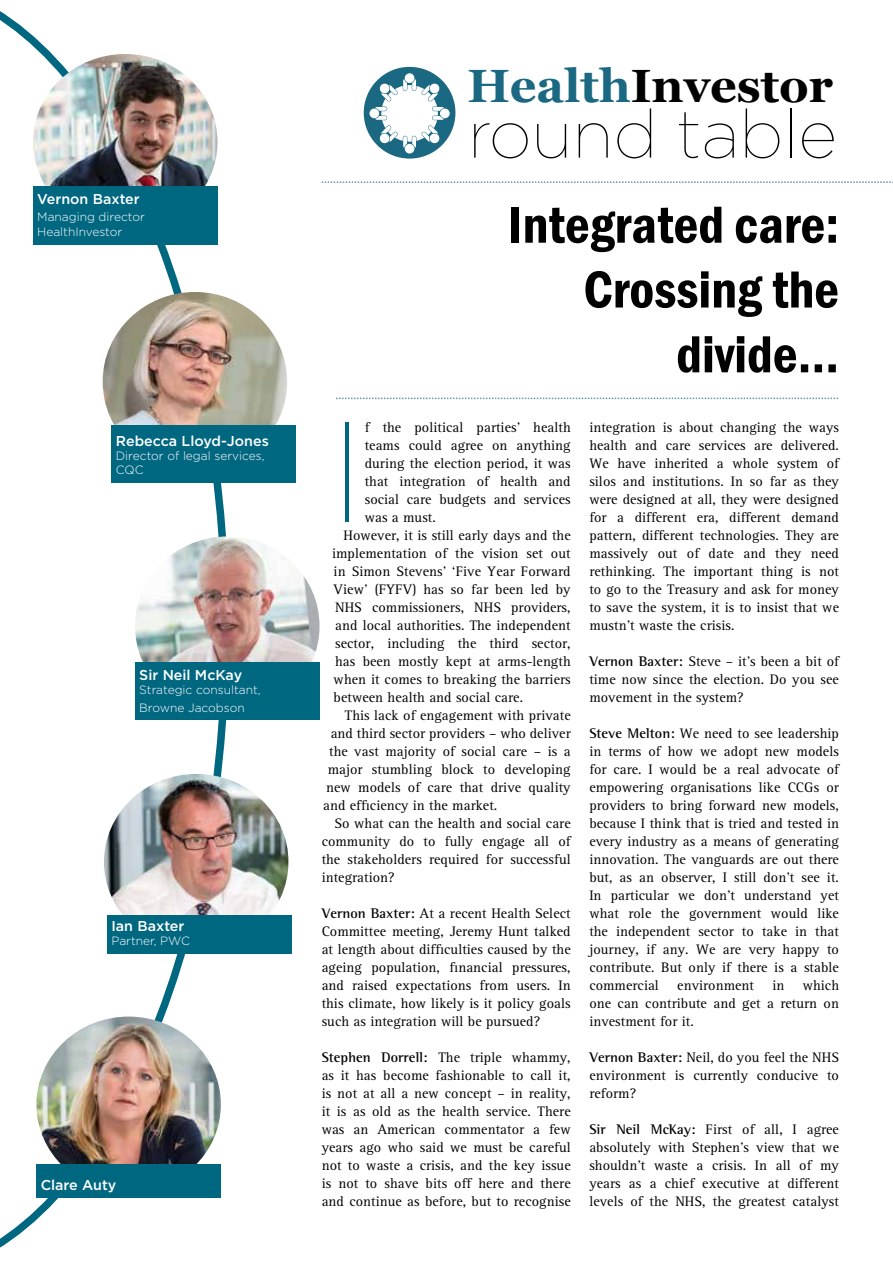
<style>
.page{position:relative;width:893px;height:1263px;background:#fff}
.page>*{position:absolute;margin:0;border:0;box-sizing:border-box;transform-origin:0 0}
.t1{font:100 142.8px "Gotham";color:#006781}
.t2{font:100 67.35px "Gotham";color:#000}
.t3{font:600 condensed 54px/64.8px "Franklin Gothic";color:#000;text-align:right}
.t4{font:700 46.65px "Georgia";color:#000}
.t5{font:14.25px/18px "Agfa Rotis Serif";letter-spacing:.005em;color:#000;text-align:justify}
.t6{font:500 14.25px "Gotham";color:#fff}
.t7{font:300 12px/14.4px "Gotham";color:#fff}
.s1{color:#1a6881}
.s2{font-family:"Agfa Rotis Semi Serif";font-weight:700}
</style>
<div class="page">
<svg style="left:0;top:11px;width:227px;height:1237px"></svg>
<svg style="left:336px;top:398px;width:502px;height:1px"></svg>
<img style="left:103px;top:292px;width:184px;height:179px">
<img style="left:104px;top:774px;width:184px;height:176px">
<img style="left:36px;top:1016px;width:185px;height:148px">
<img style="left:135px;top:536px;width:185px;height:126px">
<img style="left:33px;top:54px;width:185px;height:176px">
<div style="left:112px;top:425px;width:184px;height:58px;background:#006781"></div>
<div style="left:107px;top:915px;width:185px;height:39px;background:#006781"></div>
<div style="left:36px;top:1164px;width:185px;height:34px;background:#006781"></div>
<div style="left:135px;top:662px;width:185px;height:58px;background:#006781"></div>
<div style="left:33px;top:186px;width:184px;height:58px;background:#006781"></div>
<div style="left:364px;top:67px;width:91px;height:92px;background:#1a6881;border-radius:50%"></div>
<div style="left:405px;top:144px;width:9px;height:9px;background:#fff;border-radius:50%"></div>
<div style="left:405px;top:73px;width:9px;height:10px;background:#fff;border-radius:50%"></div>
<div style="left:440px;top:109px;width:10px;height:9px;background:#fff;border-radius:50%"></div>
<div style="left:369px;top:109px;width:10px;height:9px;background:#fff;border-radius:50%"></div>
<svg style="left:375px;top:79px;width:69px;height:69px"></svg>
<svg style="left:322px;top:181px;width:571px;height:2px"></svg>
<p class="t6" style="left:37px;top:190px;width:104px">Vernon Baxter</p>
<p class="t7" style="left:37px;top:210px;width:109px">Managing director<br>HealthInvestor</p>
<p class="t6" style="left:116px;top:431px;width:154px">Rebecca Lloyd-Jones</p>
<p class="t7" style="left:116px;top:448px;width:150px">Director of legal services,<br>CQC</p>
<p class="t6" style="left:139px;top:666px;width:104px">Sir Neil McKay</p>
<p class="t7" style="left:139px;top:681px;width:123px;line-height:17.1px">Strategic consultant,<br>Browne Jacobson</p>
<p class="t6" style="left:111px;top:917px;width:75px">Ian Baxter</p>
<p class="t7" style="left:111px;top:934px;width:80px">Partner, PWC</p>
<p class="t6" style="left:41px;top:1175px;width:77px">Clare Auty</p>
<h3 class="t4" style="left:467px;top:60px;width:367px"><span class="s1">Health</span>Investor</h3>
<h2 class="t2" style="left:468px;top:98px;width:371px">round table</h2>
<h3 class="t3" style="left:508px;top:192px;width:333px">Integrated care:<br>Crossing the divide…</h3>
<h1 class="t1" style="left:329px;top:384px;width:36px">I</h1>
<p class="t5" style="left:365px;top:419px;width:207px">f the political parties’ health</p>
<p class="t5" style="left:365px;top:437px;width:207px">teams could agree on anything</p>
<p class="t5" style="left:365px;top:455px;width:207px">during the election period, it was</p>
<p class="t5" style="left:365px;top:473px;width:207px">that integration of health and</p>
<p class="t5" style="left:365px;top:491px;width:207px">social care budgets and services</p>
<p class="t5" style="left:365px;top:509px;width:73px">was a must.</p>
<p class="t5" style="left:343px;top:527px;width:229px">However, it is still early days and the</p>
<p class="t5" style="left:332px;top:545px;width:240px">implementation of the vision set out</p>
<p class="t5" style="left:334px;top:563px;width:239px">in Simon Stevens’ ‘Five Year Forward</p>
<p class="t5" style="left:334px;top:581px;width:238px">View’ (FYFV) has so far been led by</p>
<p class="t5" style="left:335px;top:599px;width:237px">NHS commissioners, NHS providers,</p>
<p class="t5" style="left:335px;top:617px;width:237px">and local authorities. The independent</p>
<p class="t5" style="left:335px;top:635px;width:237px">sector, including the third sector,</p>
<p class="t5" style="left:335px;top:653px;width:237px">has been mostly kept at arms-length</p>
<p class="t5" style="left:334px;top:671px;width:239px">when it comes to breaking the barriers</p>
<p class="t5" style="left:334px;top:689px;width:191px">between health and social care.</p>
<p class="t5" style="left:345px;top:707px;width:227px">This lack of engagement with private</p>
<p class="t5" style="left:331px;top:725px;width:241px">and third sector providers – who deliver</p>
<p class="t5" style="left:329px;top:743px;width:243px">the vast majority of social care – is a</p>
<p class="t5" style="left:328px;top:761px;width:244px">major stumbling block to developing</p>
<p class="t5" style="left:326px;top:779px;width:246px">new models of care that drive quality</p>
<p class="t5" style="left:323px;top:797px;width:176px">and efficiency in the market.</p>
<p class="t5" style="left:334px;top:815px;width:238px">So what can the health and social care</p>
<p class="t5" style="left:322px;top:833px;width:251px">community do to fully engage all of</p>
<p class="t5" style="left:322px;top:851px;width:251px">the stakeholders required for successful</p>
<p class="t5" style="left:322px;top:869px;width:75px">integration?</p>
<p class="t5" style="left:322px;top:905px;width:251px"><span class="s2">Vernon Baxter:</span> At a recent Health Select Committee meeting, Jeremy Hunt talked at length about difficulties caused by the ageing population, financial pressures, and raised expectations from users. In this climate, how likely is it policy goals such as integration will be pursued?</p>
<p class="t5" style="left:322px;top:1049px;width:251px"><span class="s2">Stephen Dorrell:</span> The triple whammy, as it has become fashionable to call it, is not at all a new concept – in reality, it is as old as the health service. There was an American commentator a few years ago who said we must be careful not to waste a crisis, and the key issue is not to shave bits off here and there and continue as before, but to recognise</p>
<p class="t5" style="left:589px;top:419px;width:251px">integration is about changing the ways health and care services are delivered.<br>We have inherited a whole system of silos and institutions. In so far as they were designed at all, they were designed for a different era, different demand pattern, different technologies. They are massively out of date and they need rethinking. The important thing is not to go to the Treasury and ask for money to save the system, it is to insist that we mustn’t waste the crisis.</p>
<p class="t5" style="left:589px;top:653px;width:251px"><span class="s2">Vernon Baxter:</span> Steve – it’s been a bit of time now since the election. Do you see movement in the system?</p>
<p class="t5" style="left:589px;top:725px;width:251px"><span class="s2">Steve Melton:</span> We need to see leadership in terms of how we adopt new models for care. I would be a real advocate of empowering organisations like CCGs or providers to bring forward new models, because I think that is tried and tested in every industry as a means of generating innovation. The vanguards are out there but, as an observer, I still don’t see it.<br>In particular we don’t understand yet what role the government would like the independent sector to take in that journey, if any. We are very happy to contribute. But only if there is a stable commercial</p>
<p class="t5" style="left:589px;top:977px;width:251px;text-indent:213px">which one can contribute and get a return on investment for it.</p>
<p class="t5" style="left:589px;top:1049px;width:251px"><span class="s2">Vernon Baxter:</span> Neil, do you feel the NHS environment is currently conducive to reform?</p>
<p class="t5" style="left:589px;top:1121px;width:251px"><span class="s2">Sir Neil McKay:</span> First of all, I agree absolutely with Stephen’s view that we shouldn’t waste a crisis. In all of my years as a chief executive at different levels of the NHS, the greatest catalyst</p>
<p class="t5" style="left:677px;top:977px;width:78px">environment</p>
<p class="t5" style="left:772px;top:977px;width:13px">in</p>
</div>
